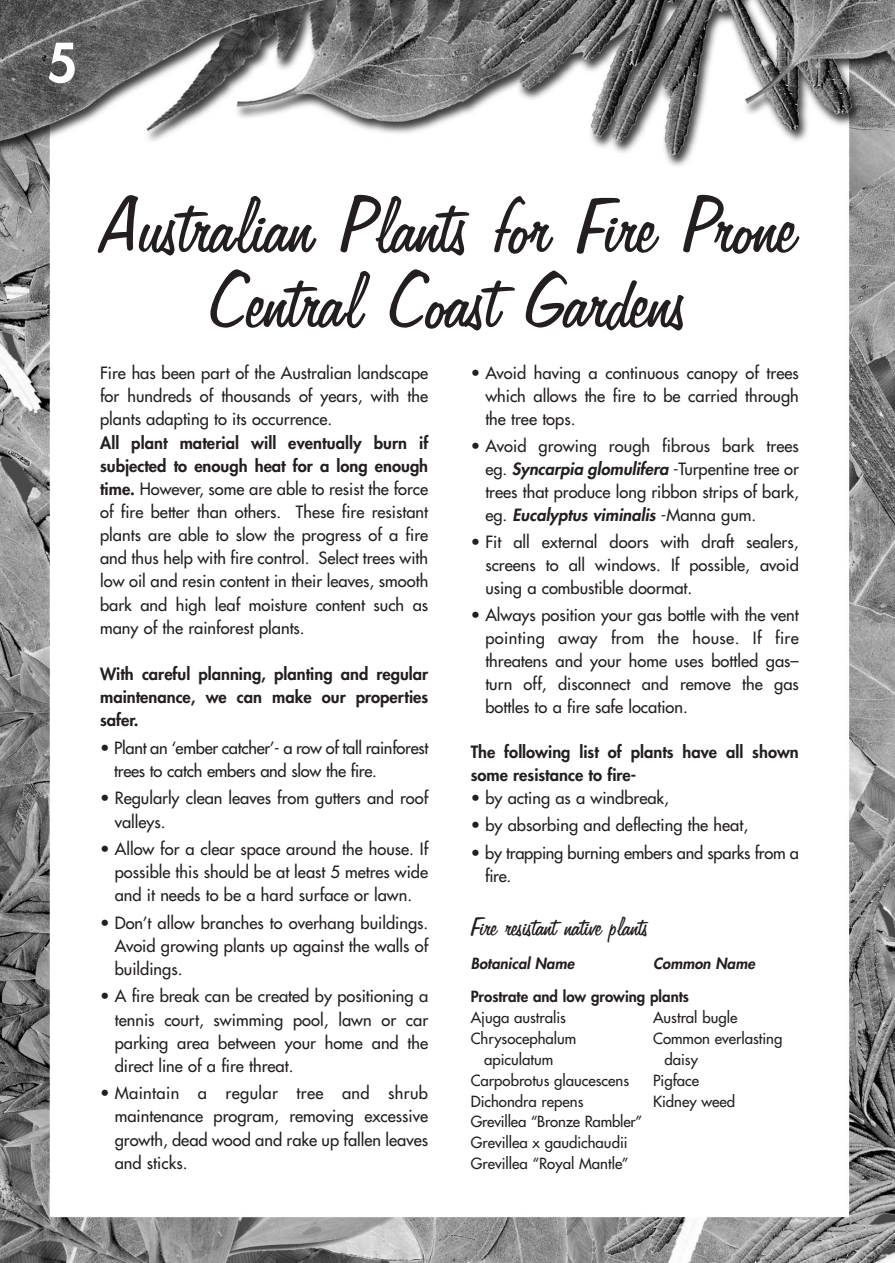
<style>
.page{position:relative;width:895px;height:1263px;background:#fff}
.page>*{position:absolute;margin:0;border:0;box-sizing:border-box;transform-origin:0 0}
.t1{font:90px/75px "Freehand 575 BT Regular B";color:#231f20;text-align:center}
.t2{font:800 52.5px "Futura";color:#fff}
.t3{font:30px "Freehand 575 BT Regular B";color:#231f20}
.t4{font:16.5px/23.1px "Futura";color:#231f20;text-align:justify}
.t5{font:800 16.5px/23.1px "Futura";color:#231f20;text-align:justify}
.t6{font:15px/20.9px "Futura";color:#231f20}
.t7{font:800 15px "Futura";color:#231f20}
.t8{font:italic 800 15px "Futura";color:#231f20}
.s1{font-weight:800}
.s2{font-weight:800;font-style:italic}
</style>
<div class="page">
<img style="left:0;top:0;width:895px;height:1263px">
<h2 class="t2" style="left:47px;top:38px;width:32px">5</h2>
<h1 class="t1" style="left:101px;top:183px;width:698px">Australian Plants for Fire Prone<br>Central Coast Gardens</h1>
<p class="t4" style="left:100px;top:363px;width:330px">Fire has been part of the Australian landscape for hundreds of thousands of years, with the plants adapting to its occurrence.</p>
<p class="t4" style="left:100px;top:432px;width:330px"><span class="s1">All plant material will eventually burn if subjected to enough heat for a long enough time.</span> However, some are able to resist the force of fire better than others. These fire resistant plants are able to slow the progress of a fire and thus help with fire control. Select trees with low oil and resin content in their leaves, smooth bark and high leaf moisture content such as many of the rainforest plants.</p>
<p class="t5" style="left:100px;top:664px;width:330px">With careful planning, planting and regular maintenance, we can make our properties safer.</p>
<p class="t4" style="left:114px;top:737px;width:316px;text-indent:-14px">• Plant an ‘ember catcher’- a row of tall rainforest trees to catch embers and slow the fire.</p>
<p class="t4" style="left:115px;top:788px;width:315px;text-indent:-15px">• Regularly clean leaves from gutters and roof valleys.</p>
<p class="t4" style="left:115px;top:838px;width:315px;text-indent:-15px">• Allow for a clear space around the house. If possible this should be at least 5 metres wide and it needs to be a hard surface or lawn.</p>
<p class="t4" style="left:115px;top:912px;width:315px;text-indent:-15px">• Don’t allow branches to overhang buildings.<br>Avoid growing plants up against the walls of buildings.</p>
<p class="t4" style="left:115px;top:986px;width:315px;text-indent:-15px">• A fire break can be created by positioning a tennis court, swimming pool, lawn or car parking area between your home and the direct line of a fire threat.</p>
<p class="t4" style="left:115px;top:1083px;width:315px;text-indent:-15px">• Maintain a regular tree and shrub maintenance program, removing excessive growth, dead wood and rake up fallen leaves and sticks.</p>
<p class="t4" style="left:485px;top:363px;width:315px;text-indent:-15px">• Avoid having a continuous canopy of trees which allows the fire to be carried through the tree tops.</p>
<p class="t4" style="left:485px;top:436px;width:315px;text-indent:-15px">• Avoid growing rough fibrous bark trees eg. <span class="s2">Syncarpia glomulifera</span>-Turpentine tree or trees that produce long ribbon strips of bark, e g . <span class="s2">Eucalyptus viminalis</span> - M a n n a g u m .</p>
<p class="t4" style="left:485px;top:532px;width:315px;text-indent:-15px">• Fit all external doors with draft sealers, screens to all windows. If possible, avoid using a combustible doormat.</p>
<p class="t4" style="left:485px;top:605px;width:315px;text-indent:-15px">• Always position your gas bottle with the vent pointing away from the house. If fire threatens and your home uses bottled gas– turn off, disconnect and remove the gas bottles to a fire safe location.</p>
<p class="t5" style="left:471px;top:742px;width:330px">The following list of plants have all shown some resistance to fire-</p>
<p class="t4" style="left:471px;top:788px;width:200px">• by acting as a windbreak,</p>
<p class="t4" style="left:471px;top:815px;width:279px">• by absorbing and deflecting the heat,</p>
<p class="t4" style="left:485px;top:842px;width:315px;text-indent:-14px">• by trapping burning embers and sparks from a fire.</p>
<h3 class="t3" style="left:471px;top:907px;width:180px">Fire resistant native plants</h3>
<p class="t8" style="left:471px;top:957px;width:108px">Botanical Name</p>
<p class="t8" style="left:653px;top:957px;width:106px">Common Name</p>
<p class="t7" style="left:471px;top:989px;width:220px">Prostrate and low growing plants</p>
<p class="t6" style="left:471px;top:1008px;width:97px">Ajuga australis</p>
<p class="t6" style="left:653px;top:1008px;width:86px">Austral bugle</p>
<p class="t6" style="left:471px;top:1029px;width:107px">Chrysocephalum</p>
<p class="t6" style="left:653px;top:1029px;width:131px">Common everlasting</p>
<p class="t6" style="left:484px;top:1050px;width:71px">apiculatum</p>
<p class="t6" style="left:664px;top:1050px;width:35px">daisy</p>
<p class="t6" style="left:471px;top:1071px;width:160px">Carpobrotus glaucescens</p>
<p class="t6" style="left:653px;top:1071px;width:47px">Pigface</p>
<p class="t6" style="left:471px;top:1092px;width:114px">Dichondra repens</p>
<p class="t6" style="left:653px;top:1092px;width:84px">Kidney weed</p>
<p class="t6" style="left:471px;top:1113px;width:173px">Grevillea “Bronze Rambler”<br>Grevillea x gaudichaudii<br>Grevillea “Royal Mantle”</p>
</div>
